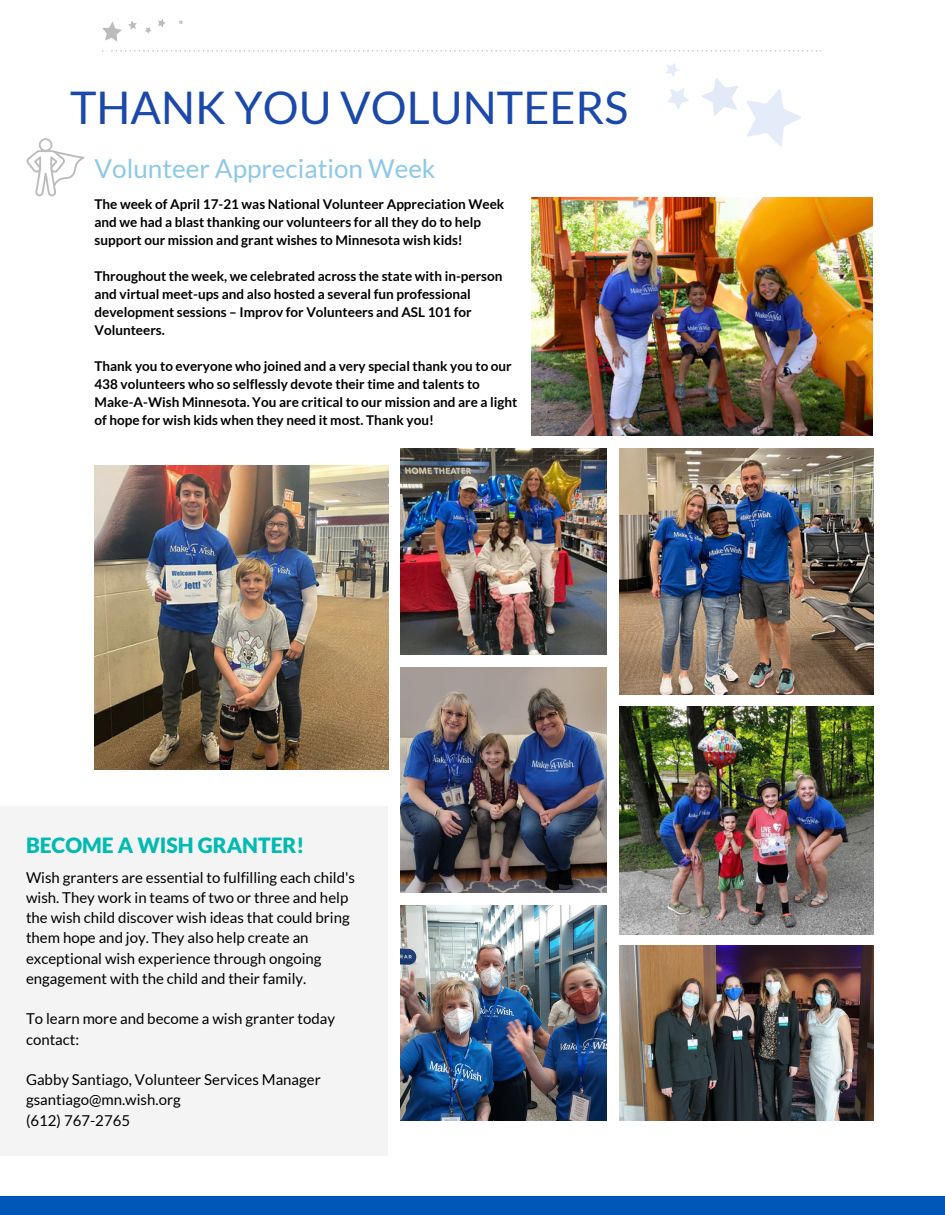
<style>
.page{position:relative;width:945px;height:1215px;background:#fff}
.page>*{position:absolute;margin:0;border:0;box-sizing:border-box;transform-origin:0 0}
.t1{font:45px "Lato";color:#1b48ab}
.t2{font:26.1px "Lato";color:#8dc8e8}
.t3{font:900 21px "Lato";color:#00bab3}
.t4{font:15px/20.2px "Lato";color:#000}
.t5{font:700 13.5px/18px "Lato";color:#000}
</style>
<div class="page">
<svg style="left:102px;top:50px;width:719px;height:2px"></svg>
<svg style="left:102px;top:22px;width:20px;height:20px"></svg>
<svg style="left:128px;top:21px;width:9px;height:9px"></svg>
<svg style="left:145px;top:27px;width:7px;height:7px"></svg>
<svg style="left:158px;top:19px;width:8px;height:8px"></svg>
<svg style="left:179px;top:20px;width:4px;height:4px"></svg>
<svg style="left:667px;top:88px;width:22px;height:21px"></svg>
<svg style="left:702px;top:78px;width:36px;height:38px"></svg>
<svg style="left:666px;top:63px;width:13px;height:14px"></svg>
<svg style="left:746px;top:89px;width:55px;height:57px"></svg>
<div style="left:0;top:1196px;width:945px;height:19px;background:#0057b8"></div>
<div style="left:0;top:806px;width:388px;height:350px;background:#f4f4f4"></div>
<svg style="left:26px;top:138px;width:59px;height:59px"></svg>
<img style="left:401px;top:906px;width:206px;height:215px">
<img style="left:401px;top:668px;width:206px;height:225px">
<img style="left:94px;top:465px;width:294px;height:304px">
<img style="left:532px;top:197px;width:340px;height:239px">
<img style="left:619px;top:706px;width:254px;height:229px">
<img style="left:401px;top:449px;width:206px;height:205px">
<img style="left:619px;top:449px;width:254px;height:246px">
<img style="left:619px;top:946px;width:254px;height:174px">
<p class="t1" style="left:70px;top:80px;width:560px">THANK YOU VOLUNTEERS</p>
<p class="t2" style="left:94px;top:152px;width:343px">Volunteer Appreciation Week</p>
<p class="t5" style="left:94px;top:195px;width:411px">The week of April 17-21 was National Volunteer Appreciation Week and we had a blast thanking our volunteers for all they do to help support our mission and grant wishes to Minnesota wish kids!</p>
<p class="t5" style="left:94px;top:267px;width:410px">Throughout the week, we celebrated across the state with in-person and virtual meet-ups and also hosted a several fun professional development sessions – Improv for Volunteers and ASL 101 for Volunteers.</p>
<p class="t5" style="left:94px;top:357px;width:425px">Thank you to everyone who joined and a very special thank you to our 438 volunteers who so selflessly devote their time and talents to Make-A-Wish Minnesota. You are critical to our mission and are a light of hope for wish kids when they need it most. Thank you!</p>
<p class="t3" style="left:26px;top:832px;width:280px">BECOME A WISH GRANTER!</p>
<p class="t4" style="left:26px;top:867px;width:331px">Wish granters are essential to fulfilling each child's wish. They work in teams of two or three and help the wish child discover wish ideas that could bring them hope and joy. They also help create an exceptional wish experience through ongoing engagement with the child and their family.</p>
<p class="t4" style="left:26px;top:1009px;width:311px">To learn more and become a wish granter today contact:</p>
<p class="t4" style="left:26px;top:1069px;width:296px">Gabby Santiago, Volunteer Services Manager</p>
<p class="t4" style="left:26px;top:1090px;width:156px">gsantiago@mn.wish.org</p>
<p class="t4" style="left:26px;top:1110px;width:106px">(612) 767-2765</p>
</div>
